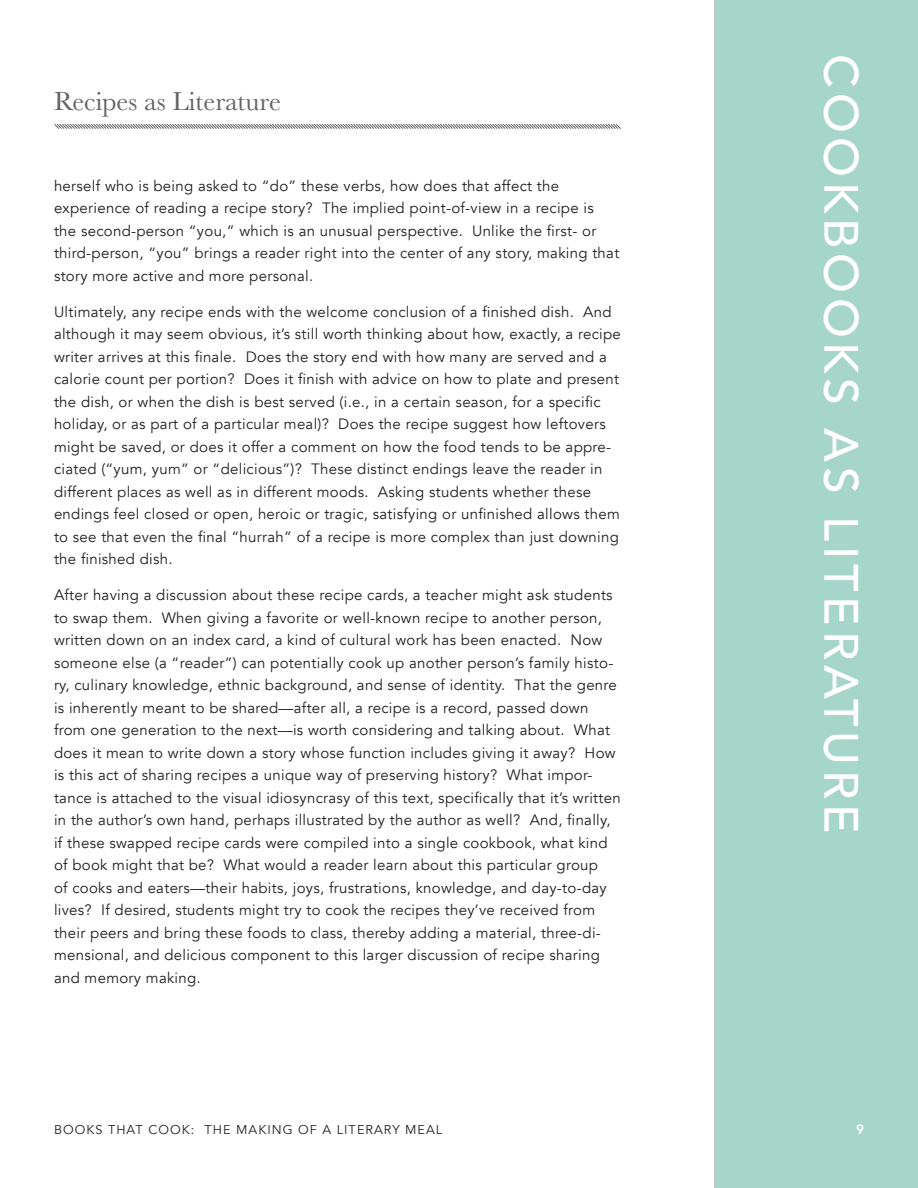
<style>
.page{position:relative;width:918px;height:1188px;background:#fff}
.page>*{position:absolute;margin:0;border:0;box-sizing:border-box;transform-origin:0 0}
.t1{font:500 48px "Avenir";letter-spacing:.1em;color:#fff}
.t2{font:27px "Baskerville";color:#636366}
.t3{font:15px/22.5px "Avenir";letter-spacing:.02em;color:#231f20}
.t4{font:800 13.5px "Avenir";color:#fff}
.t5{font:12.75px "Avenir";letter-spacing:.08em;color:#231f20}
</style>
<div class="page">
<div style="left:716px;top:0;width:202px;height:1188px;background:#a6d6c9"></div>
<svg style="left:54px;top:123px;width:567px;height:6px"></svg>
<h2 class="t2" style="left:54px;top:84px;width:228px">Recipes as Literature</h2>
<p class="t3" style="left:54px;top:174px;width:567px">herself who is being asked to “do” these verbs, how does that affect the experience of reading a recipe story? The implied point-of-view in a recipe is the second-person “you,” which is an unusual perspective. Unlike the first- or third-person, “you” brings a reader right into the center of any story, making that story more active and more personal.</p>
<p class="t3" style="left:54px;top:300px;width:568px">Ultimately, any recipe ends with the welcome conclusion of a finished dish. And although it may seem obvious, it’s still worth thinking about how, exactly, a recipe writer arrives at this finale. Does the story end with how many are served and a calorie count per portion? Does it finish with advice on how to plate and present the dish, or when the dish is best served (i.e., in a certain season, for a specific holiday, or as part of a particular meal)? Does the recipe suggest how leftovers might be saved, or does it offer a comment on how the food tends to be appre&shy;ciated (“yum, yum” or “delicious”)? These distinct endings leave the reader in different places as well as in different moods. Asking students whether these endings feel closed or open, heroic or tragic, satisfying or unfinished allows them to see that even the final “hurrah” of a recipe is more complex than just downing the finished dish.</p>
<p class="t3" style="left:54px;top:584px;width:568px">After having a discussion about these recipe cards, a teacher might ask students to swap them. When giving a favorite or well-known recipe to another person, written down on an index card, a kind of cultural work has been enacted. Now someone else (a “reader”) can potentially cook up another person’s family histo&shy;ry, culinary knowledge, ethnic background, and sense of identity. That the genre is inherently meant to be shared—after all, a recipe is a record, passed down from one generation to the next—is worth considering and talking about. What does it mean to write down a story whose function includes giving it away? How is this act of sharing recipes a unique way of preserving history? What impor&shy;tance is attached to the visual idiosyncrasy of this text, specifically that it’s written in the author’s own hand, perhaps illustrated by the author as well? And, finally, if these swapped recipe cards were compiled into a single cookbook, what kind of book might that be? What would a reader learn about this particular group<br>of cooks and eaters—their habits, joys, frustrations, knowledge, and day-to-day lives? If desired, students might try to cook the recipes they’ve received from their peers and bring these foods to class, thereby adding a material, three-di&shy;mensional, and delicious component to this larger discussion of recipe sharing and memory making.</p>
<h1 class="t1" style="left:883px;top:54px;width:781px;rotate:90deg">COOKBOOKS AS LITERATURE</h1>
<p class="t5" style="left:54px;top:1122px;width:390px">BOOKS THAT COOK: THE MAKING OF A LITERARY MEAL</p>
<p class="t4" style="left:856px;top:1119px;width:9px">9</p>
</div>
